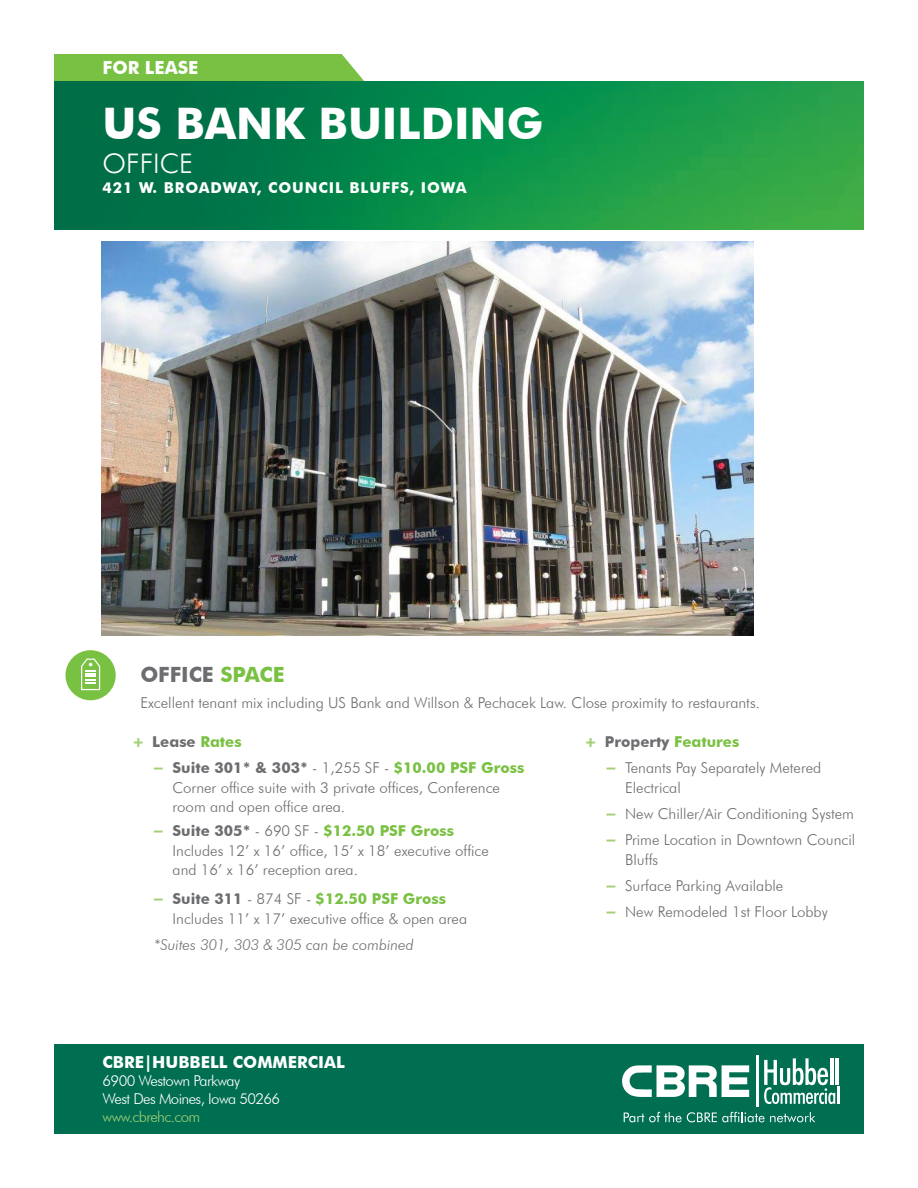
<style>
.page{position:relative;width:918px;height:1188px;background:#fff}
.page>*{position:absolute;margin:0;border:0;box-sizing:border-box;transform-origin:0 0}
.t1{font:700 43.5px "Futura BT";color:#fff}
.t2{font:300 27px "Futura BT";color:#fff}
.t3{font:700 21px "Futura BT";color:#6c6d70}
.t4{font:700 18px "Futura BT";color:#fff}
.t5{font:700 16.5px "Futura BT";color:#fff}
.t6{font:300 15px/26.2px "Futura BT";color:#6c6d70}
.t7{font:700 15px/26.2px "Futura BT";color:#6c6d70}
.t8{font:300 15px/18px "Futura BT";letter-spacing:-.04em;color:#fff}
.t9{font:700 15px "Futura BT";letter-spacing:.06em;color:#fff}
.t10{font:italic 300 15px "Futura BT";color:#6c6d70}
.t11{font:300 15px "Futura BT";letter-spacing:-.04em;color:#a1d076}
.s1{color:#79c142}
.s2{font-weight:900;color:#a1d076}
.s3{font-weight:300}
.s4{font-weight:700}
.s5{font-weight:700;color:#79c142}
</style>
<div class="page">
<img style="left:101px;top:242px;width:653px;height:394px">
<div style="left:54px;top:1044px;width:810px;height:90px;background:#006e51"></div>
<div style="left:54px;top:54px;width:310px;height:27px;background:#79c142"></div>
<img style="left:54px;top:81px;width:810px;height:149px">
<svg style="left:624px;top:1112px;width:191px;height:11px"></svg>
<hr style="left:756px;top:1056px;width:3px;height:51px;background:#fff">
<svg style="left:622px;top:1065px;width:127px;height:32px"></svg>
<svg style="left:764px;top:1058px;width:75px;height:46px"></svg>
<hr style="left:830px;top:1058px;width:3px;height:27px;background:#fff">
<hr style="left:836px;top:1058px;width:3px;height:27px;background:#fff">
<div style="left:65px;top:650px;width:51px;height:50px;background:#79c142;border-radius:50%"></div>
<svg style="left:81px;top:659px;width:19px;height:31px"></svg>
<p class="t4" style="left:103px;top:57px;width:97px">FOR LEASE</p>
<h1 class="t1" style="left:103px;top:97px;width:442px">US BANK BUILDING</h1>
<h2 class="t2" style="left:103px;top:147px;width:92px">OFFICE</h2>
<p class="t9" style="left:103px;top:178px;width:366px">421 W. BROADWAY, COUNCIL BLUFFS, IOWA</p>
<h3 class="t3" style="left:140px;top:662px;width:146px">OFFICE <span class="s1">SPACE</span></h3>
<p class="t6" style="left:140px;top:690px;width:621px">Excellent tenant mix including US Bank and Willson &amp; Pechacek Law. Close proximity to restaurants.</p>
<p class="t7" style="left:152px;top:728px;width:374px;text-indent:-20px"><span class="s2">+</span> Lease <span class="s1">Rates<br></span><span class="s2">−</span> Suite 301* &amp; 303* <span class="s3">- 1,255 SF -</span> <span class="s1">$10.00 PSF Gross</span></p>
<p class="t6" style="left:173px;top:778px;width:329px;line-height:19.5px">Corner office suite with 3 private offices, Conference room and open office area.</p>
<p class="t6" style="left:173px;top:821px;width:318px;line-height:19.5px;text-indent:-20px"><span class="s2">−</span> <span class="s4">Suite 305*</span> - 690 SF - <span class="s5">$12.50 PSF Gross<br></span>Includes 12’ x 16’ office, 15’ x 18’ executive office and 16’ x 16’ reception area.</p>
<p class="t6" style="left:173px;top:889px;width:296px;line-height:19.5px;text-indent:-20px"><span class="s2">−</span> <span class="s4">Suite 311</span> - 874 SF - <span class="s5">$12.50 PSF Gross<br></span>Includes 11’ x 17’ executive office &amp; open area</p>
<p class="t10" style="left:154px;top:936px;width:261px">*Suites 301, 303 &amp; 305 can be combined</p>
<p class="t5" style="left:103px;top:1052px;width:244px">CBRE|HUBBELL COMMERCIAL</p>
<p class="t8" style="left:103px;top:1072px;width:179px">6900 Westown Parkway<br>West Des Moines, Iowa 50266</p>
<p class="t11" style="left:103px;top:1108px;width:99px">www.cbrehc.com</p>
<p class="t6" style="left:605px;top:728px;width:218px;text-indent:-20px"><span class="s2">+</span> <span class="s4">Property</span> <span class="s5">Features<br></span><span class="s2">−</span> Tenants Pay Separately Metered</p>
<p class="t6" style="left:605px;top:774px;width:252px;text-indent:20px">Electrical<br><span class="s2">−</span> New Chiller/Air Conditioning System <span class="s2">−</span> Prime Location in Downtown Council</p>
<p class="t6" style="left:605px;top:846px;width:224px;text-indent:20px">Bluffs<br><span class="s2">−</span> Surface Parking Available<br><span class="s2">−</span> New Remodeled 1st Floor Lobby</p>
</div>
